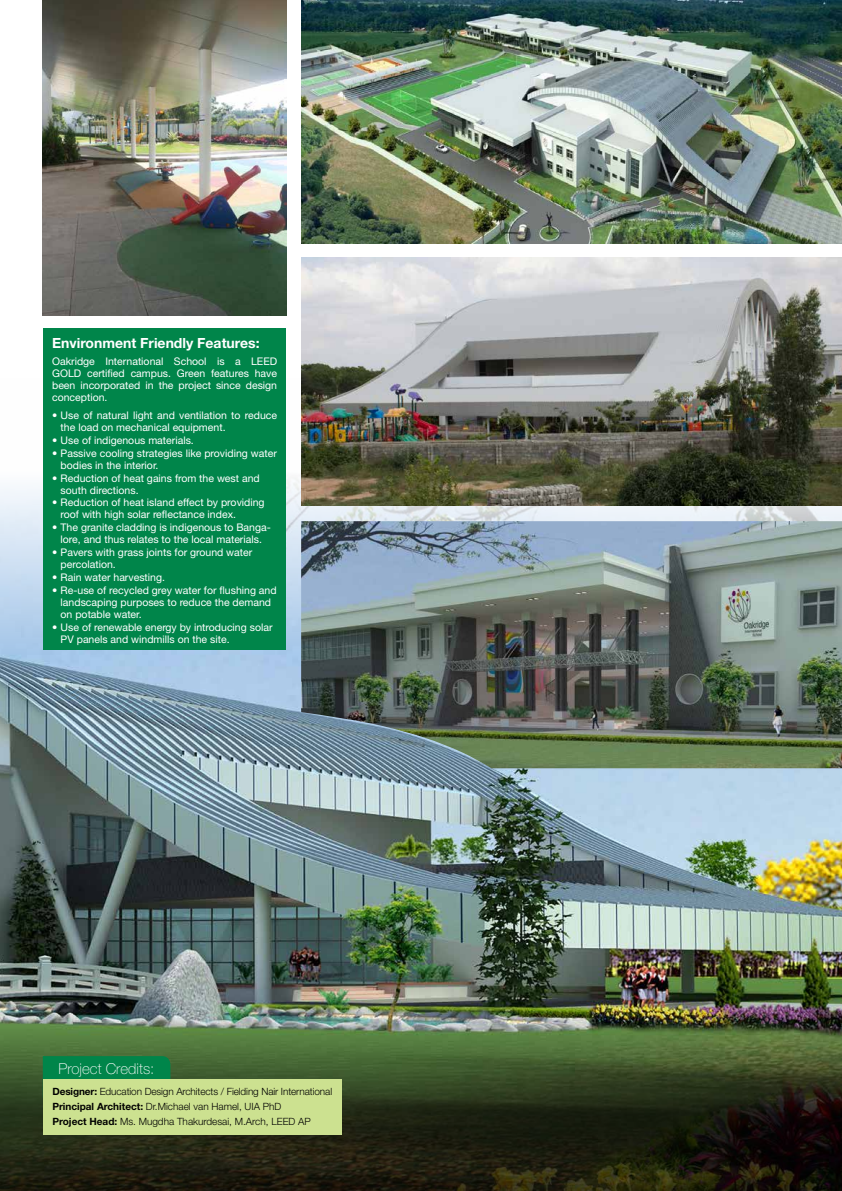
<style>
.page{position:relative;width:842px;height:1191px;background:#fff}
.page>*{position:absolute;margin:0;border:0;box-sizing:border-box;transform-origin:0 0}
.t1{font:100 15px "Helvetica Neue LT Std";color:#fff}
.t2{font:700 14px "Helvetica Neue LT Std";color:#fff}
.t3{font:10.5px/12px "Helvetica Neue LT Std";color:#fff}
.t4{font:300 10px/15px "Helvetica Neue LT Std";color:#000}
.s1{font-weight:700}
</style>
<div class="page">
<img style="left:0;top:378px;width:842px;height:630px">
<img style="left:0;top:1008px;width:842px;height:183px">
<img style="left:301px;top:0;width:541px;height:243px">
<img style="left:301px;top:258px;width:541px;height:247px">
<img style="left:301px;top:521px;width:541px;height:247px">
<img style="left:43px;top:0;width:243px;height:315px">
<div style="left:43px;top:328px;width:242px;height:321px;background:#00854a"></div>
<div style="left:43px;top:1056px;width:127px;height:23px;background:#00854a"></div>
<div style="left:43px;top:1079px;width:298px;height:55px;background:#cce190"></div>
<h2 class="t2" style="left:52px;top:334px;width:209px">Environment Friendly Features:</h2>
<p class="t3" style="left:52px;top:355px;width:227px">Oakridge I nternational School is a LEED<br>GOL</p>
<p class="t3" style="left:52px;top:367px;width:227px;text-align:justify;text-indent:22px">D certified campus. Green features have been incorporated in the project since design conception.</p>
<p class="t3" style="left:61px;top:409px;width:218px;text-indent:-9px">• Use of natural light and ventilation to reduce the load on mechanical equipment.</p>
<p class="t3" style="left:52px;top:434px;width:143px">• Use of indigenous materials.</p>
<p class="t3" style="left:61px;top:447px;width:218px;text-indent:-9px">• Passive cooling strategies like providing water bodies in the interior.</p>
<p class="t3" style="left:61px;top:471px;width:201px;text-indent:-9px">• Reduction of heat gains from the west and south directions.</p>
<p class="t3" style="left:61px;top:496px;width:206px;text-indent:-9px">• Reduction of heat island effect by providing roof with high solar reflectance index.</p>
<p class="t3" style="left:52px;top:521px;width:220px;text-align:center">• The granite cladding is indigenous to Banga&shy;lore, and thus relates to the local materials.</p>
<p class="t3" style="left:61px;top:546px;width:193px;text-indent:-9px">• Pavers with grass joints for ground water percolation.</p>
<p class="t3" style="left:52px;top:571px;width:114px">• Rain water harvesting.</p>
<p class="t3" style="left:61px;top:584px;width:218px;text-indent:-9px">• Re-use of recycled grey water for flushing and landscaping purposes to reduce the demand on potable water.</p>
<p class="t3" style="left:61px;top:621px;width:213px;text-indent:-9px">• Use of renewable energy by introducing solar<br>PV panels and windmills on the site.</p>
<h1 class="t1" style="left:59px;top:1060px;width:97px">Project Credits:</h1>
<p class="t4" style="left:52px;top:1083px;width:281px"><span class="s1">Designer:</span> Education Design Architects / Fielding Nair International<br><span class="s1">Principal Architect:</span> Dr.Michael van Hamel, UIA PhD<br><span class="s1">Project Head:</span> Ms. Mugdha Thakurdesai, M.Arch, LEED AP</p>
</div>
